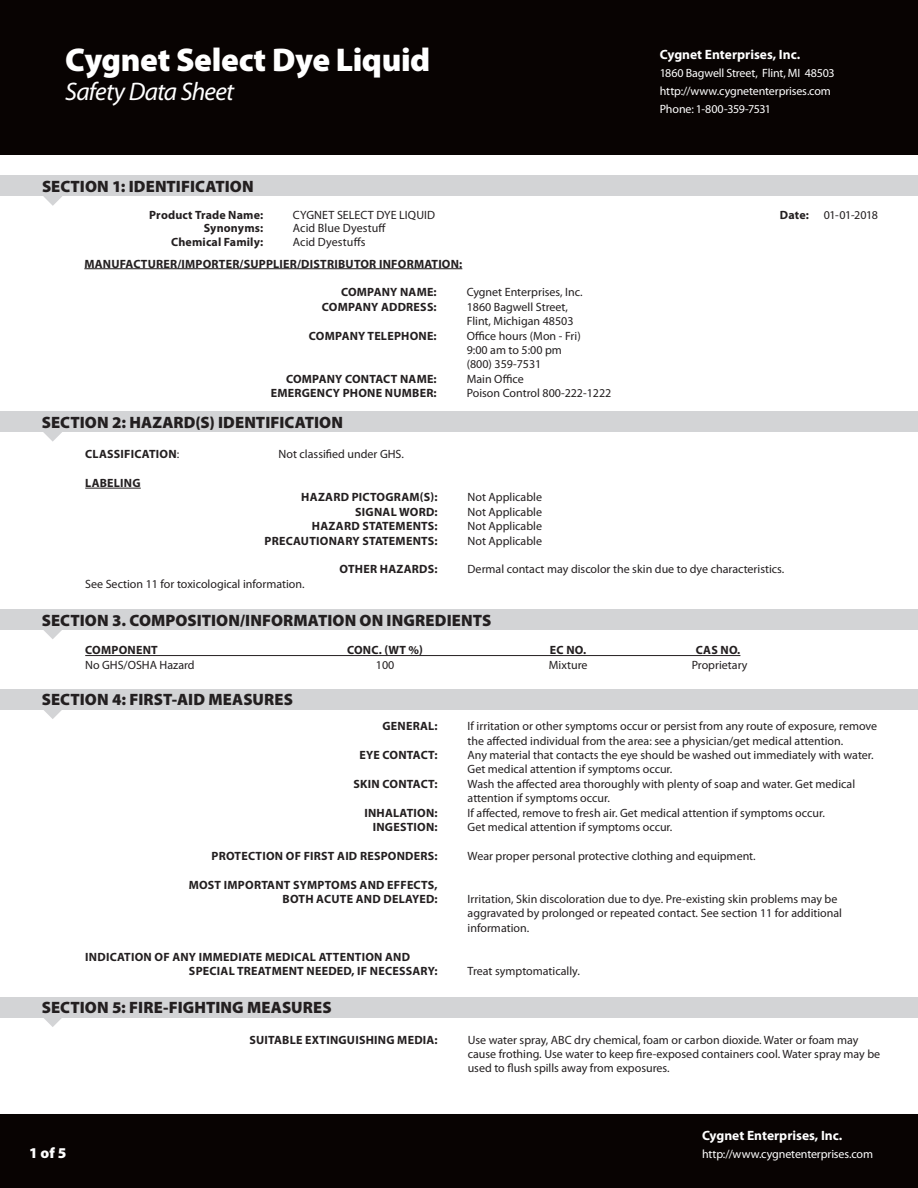
<style>
.page{position:relative;width:918px;height:1188px;background:#fff}
.page>*{position:absolute;margin:0;border:0;box-sizing:border-box;transform-origin:0 0}
.t1{font:900 33px "Myriad Pro";letter-spacing:-.01em;color:#fff}
.t2{font:italic 25.5px "Myriad Pro";letter-spacing:-.03em;color:#fff}
.t3{font:900 16.5px "Myriad Pro";letter-spacing:.005em;color:#231f20}
.t4{font:900 15px "Myriad Pro";color:#fff}
.t5{font:700 13.5px "Myriad Pro";color:#fff}
.sidebyside_list{font:12px/14.4px "Myriad Pro";color:#231f20}
.sidebyside_list-2{font:700 12px/14.4px "Myriad Pro";letter-spacing:.02em;color:#231f20;text-align:right}
.Heading2_Underline{font:700 12px "Myriad Pro";letter-spacing:.02em;color:#231f20}
.t6{font:12px/18px "Myriad Pro";letter-spacing:-.01em;color:#fff}
.tabbed_columns{font:12px "Myriad Pro";color:#231f20}
.Section_Sub_Head_Bol{font:12px "Myriad Pro";color:#231f20}
.Section_Sub_Head_Bol-2{font:700 12px "Myriad Pro";letter-spacing:.02em;color:#231f20}
.s1{font-weight:400}
</style>
<div class="page">
<div style="left:0;top:0;width:918px;height:155px;background:#080302"></div>
<div style="left:0;top:1114px;width:918px;height:74px;background:#080302"></div>
<div style="left:0;top:176px;width:918px;height:20px;background:#d3d4d6"></div>
<svg style="left:43px;top:196px;width:19px;height:10px"></svg>
<div style="left:0;top:689px;width:918px;height:21px;background:#d3d4d6"></div>
<svg style="left:44px;top:710px;width:18px;height:9px"></svg>
<div style="left:0;top:609px;width:918px;height:21px;background:#d3d4d6"></div>
<svg style="left:44px;top:630px;width:18px;height:9px"></svg>
<div style="left:0;top:411px;width:918px;height:21px;background:#d3d4d6"></div>
<svg style="left:43px;top:432px;width:19px;height:10px"></svg>
<div style="left:0;top:997px;width:918px;height:21px;background:#d3d4d6"></div>
<svg style="left:44px;top:1018px;width:18px;height:9px"></svg>
<hr style="left:85px;top:488px;width:56px;height:1px;background:#231f20">
<hr style="left:85px;top:655px;width:655px;height:1px;background:#231f20">
<hr style="left:84px;top:268px;width:378px;height:1px;background:#231f20">
<h1 class="t1" style="left:65px;top:38px;width:367px">Cygnet Select Dye Liquid</h1>
<h2 class="t2" style="left:65px;top:75px;width:170px">Safety Data Sheet</h2>
<p class="t5" style="left:660px;top:46px;width:142px">Cygnet Enterprises, Inc.</p>
<p class="t6" style="left:660px;top:64px;width:176px">1860 Bagwell Street, Flint, MI 48503 http://www.cygnetenterprises.com<br>Phone: 1-800-359-7531</p>
<p class="t3" style="left:42px;top:175px;width:213px">SECTION 1: IDENTIFICATION</p>
<p class="Heading2_Underline" style="left:149px;top:207px;width:116px">Product Trade Name:</p>
<p class="sidebyside_list" style="left:293px;top:207px;width:144px">CYGNET SELECT DYE LIQUID</p>
<p class="Heading2_Underline" style="left:780px;top:207px;width:30px">Date:</p>
<p class="sidebyside_list" style="left:824px;top:207px;width:56px">01-01-2018</p>
<p class="Heading2_Underline" style="left:204px;top:220px;width:61px">Synonyms:</p>
<p class="sidebyside_list" style="left:293px;top:221px;width:95px">Acid Blue Dyestuff</p>
<p class="Heading2_Underline" style="left:171px;top:234px;width:94px">Chemical Family:</p>
<p class="sidebyside_list" style="left:293px;top:234px;width:74px">Acid Dyestuffs</p>
<p class="Heading2_Underline" style="left:84px;top:256px;width:379px">MANUFACTURER/IMPORTER/SUPPLIER/DISTRIBUTOR INFORMATION:</p>
<p class="sidebyside_list-2" style="left:341px;top:285px;width:97px">COMPANY NAME:</p>
<p class="sidebyside_list" style="left:467px;top:285px;width:117px">Cygnet Enterprises, Inc.</p>
<p class="sidebyside_list-2" style="left:322px;top:299px;width:116px">COMPANY ADDRESS:</p>
<p class="sidebyside_list" style="left:467px;top:299px;width:108px">1860 Bagwell Street,<br>Flint, Michigan 48503</p>
<p class="sidebyside_list-2" style="left:309px;top:328px;width:129px">COMPANY TELEPHONE:</p>
<p class="sidebyside_list" style="left:467px;top:328px;width:116px">Office hours (Mon - Fri)<br>9:00 am to 5:00 pm (800) 359-7531</p>
<p class="sidebyside_list-2" style="left:286px;top:371px;width:152px">COMPANY CONTACT NAME:</p>
<p class="sidebyside_list" style="left:467px;top:371px;width:59px">Main Office</p>
<p class="sidebyside_list-2" style="left:271px;top:386px;width:167px">EMERGENCY PHONE NUMBER:</p>
<p class="sidebyside_list" style="left:467px;top:386px;width:146px">Poison Control 800-222-1222</p>
<p class="t3" style="left:42px;top:411px;width:303px">SECTION 2: HAZARD(S) IDENTIFICATION</p>
<p class="Section_Sub_Head_Bol-2" style="left:85px;top:446px;width:96px">CLASSIFICATION<span class="s1">:</span></p>
<p class="Section_Sub_Head_Bol" style="left:279px;top:447px;width:127px">Not classified under GHS.</p>
<p class="Heading2_Underline" style="left:85px;top:475px;width:57px">LABELING</p>
<p class="sidebyside_list-2" style="left:301px;top:490px;width:138px">HAZARD PICTOGRAM(S):</p>
<p class="sidebyside_list" style="left:468px;top:490px;width:76px">Not Applicable</p>
<p class="sidebyside_list-2" style="left:355px;top:504px;width:84px">SIGNAL WORD:</p>
<p class="sidebyside_list" style="left:468px;top:504px;width:76px">Not Applicable</p>
<p class="sidebyside_list-2" style="left:312px;top:518px;width:127px">HAZARD STATEMENTS:</p>
<p class="sidebyside_list" style="left:468px;top:519px;width:76px">Not Applicable</p>
<p class="sidebyside_list-2" style="left:265px;top:533px;width:175px">PRECAUTIONARY STATEMENTS:</p>
<p class="sidebyside_list" style="left:468px;top:533px;width:76px">Not Applicable</p>
<p class="sidebyside_list-2" style="left:340px;top:562px;width:99px">OTHER HAZARDS:</p>
<p class="sidebyside_list" style="left:468px;top:562px;width:318px">Dermal contact may discolor the skin due to dye characteristics.</p>
<p class="sidebyside_list" style="left:85px;top:576px;width:221px">See Section 11 for toxicological information.</p>
<p class="t3" style="left:42px;top:609px;width:451px">SECTION 3. COMPOSITION/INFORMATION ON INGREDIENTS</p>
<p class="Heading2_Underline" style="left:85px;top:642px;width:74px">COMPONENT</p>
<p class="Heading2_Underline" style="left:347px;top:642px;width:78px">CONC. (WT %)</p>
<p class="Heading2_Underline" style="left:550px;top:642px;width:38px">EC NO.</p>
<p class="Heading2_Underline" style="left:696px;top:642px;width:46px">CAS NO.</p>
<p class="tabbed_columns" style="left:85px;top:657px;width:111px">No GHS/OSHA Hazard</p>
<p class="tabbed_columns" style="left:376px;top:657px;width:20px">100</p>
<p class="tabbed_columns" style="left:549px;top:657px;width:40px">Mixture</p>
<p class="tabbed_columns" style="left:692px;top:657px;width:57px">Proprietary</p>
<p class="t3" style="left:42px;top:689px;width:253px">SECTION 4: FIRST-AID MEASURES</p>
<p class="sidebyside_list-2" style="left:382px;top:719px;width:57px">GENERAL:</p>
<p class="sidebyside_list" style="left:468px;top:719px;width:411px">If irritation or other symptoms occur or persist from any route of exposure, remove the affected individual from the area: see a physician/get medical attention.</p>
<p class="sidebyside_list-2" style="left:360px;top:747px;width:80px">EYE CONTACT:</p>
<p class="sidebyside_list" style="left:468px;top:748px;width:408px">Any material that contacts the eye should be washed out immediately with water.<br>Get medical attention if symptoms occur.</p>
<p class="sidebyside_list-2" style="left:354px;top:776px;width:86px">SKIN CONTACT:</p>
<p class="sidebyside_list" style="left:468px;top:776px;width:389px">Wash the affected area thoroughly with plenty of soap and water. Get medical attention if symptoms occur.</p>
<p class="sidebyside_list-2" style="left:364px;top:805px;width:75px">INHALATION:</p>
<p class="sidebyside_list" style="left:468px;top:805px;width:359px">If affected, remove to fresh air. Get medical attention if symptoms occur.</p>
<p class="sidebyside_list-2" style="left:373px;top:819px;width:66px">INGESTION:</p>
<p class="sidebyside_list" style="left:468px;top:820px;width:206px">Get medical attention if symptoms occur.</p>
<p class="sidebyside_list-2" style="left:212px;top:848px;width:228px">PROTECTION OF FIRST AID RESPONDERS:</p>
<p class="sidebyside_list" style="left:468px;top:848px;width:290px">Wear proper personal protective clothing and equipment.</p>
<p class="sidebyside_list-2" style="left:189px;top:877px;width:250px">MOST IMPORTANT SYMPTOMS AND EFFECTS,<br>BOTH ACUTE AND DELAYED:</p>
<p class="sidebyside_list" style="left:468px;top:892px;width:376px">Irritation, Skin discoloration due to dye. Pre-existing skin problems may be aggravated by prolonged or repeated contact. See section 11 for additional information.</p>
<p class="sidebyside_list-2" style="left:85px;top:949px;width:326px">INDICATION OF ANY IMMEDIATE MEDICAL ATTENTION AND</p>
<p class="sidebyside_list-2" style="left:189px;top:963px;width:250px">SPECIAL TREATMENT NEEDED, IF NECESSARY:</p>
<p class="sidebyside_list" style="left:468px;top:964px;width:114px">Treat symptomatically.</p>
<p class="t3" style="left:42px;top:997px;width:291px">SECTION 5: FIRE-FIGHTING MEASURES</p>
<p class="t4" style="left:29px;top:1143px;width:39px">1 of 5</p>
<p class="sidebyside_list-2" style="left:249px;top:1032px;width:190px">SUITABLE EXTINGUISHING MEDIA:</p>
<p class="sidebyside_list" style="left:468px;top:1032px;width:414px">Use water spray, ABC dry chemical, foam or carbon dioxide. Water or foam may cause frothing. Use water to keep fire-exposed containers cool. Water spray may be used to flush spills away from exposures.</p>
<p class="t5" style="left:702px;top:1127px;width:142px">Cygnet Enterprises, Inc.</p>
<p class="t6" style="left:702px;top:1145px;width:173px">http://www.cygnetenterprises.com</p>
</div>
